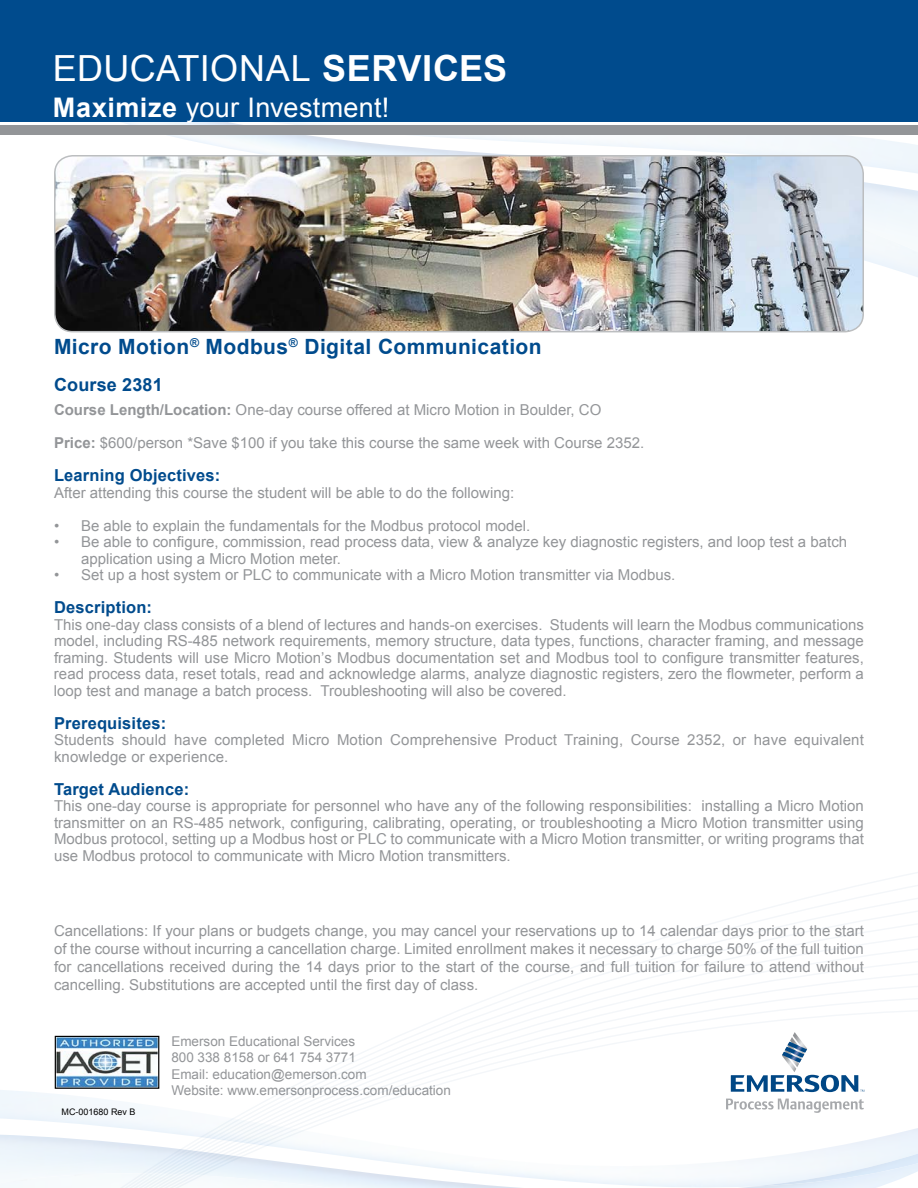
<style>
.page{position:relative;width:918px;height:1188px;background:#fff}
.page>*{position:absolute;margin:0;border:0;box-sizing:border-box;transform-origin:0 0}
.t1{font:36px "Arial";letter-spacing:.01em;color:#fff}
.t2{font:27px "Arial";letter-spacing:.01em;color:#fff}
.t3{font:700 21px "Arial";letter-spacing:.02em;color:#004b8d}
.t4{font:700 18px "Arial";letter-spacing:.01em;color:#004b8d}
.t5{font:700 16.5px "Arial";letter-spacing:.01em;color:#004b8d}
.t6{font:15px/16.5px "Arial";color:#939598;text-align:justify}
.t7{font:13.5px/16.5px "Arial";color:#939598}
.t8{font:9px "Arial";color:#000}
.s1{font-weight:700}
</style>
<div class="page">
<div style="left:0;top:0;width:918px;height:122px;background:#004b8d"></div>
<svg style="left:0;top:896px;width:918px;height:292px"></svg>
<div style="left:0;top:125px;width:918px;height:9px;background:#939598"></div>
<img style="left:55px;top:156px;width:808px;height:176px">
<div style="left:54px;top:155px;width:810px;height:177px;border:2px solid #bcbec0;border-radius:18px"></div>
<h1 class="t1" style="left:53px;top:43px;width:456px">EDUCATIONAL <span class="s1">SERVICES</span></h1>
<h2 class="t2" style="left:53px;top:89px;width:338px"><span class="s1">Maximize</span> your Investment!</h2>
<h3 class="t3" style="left:54px;top:332px;width:489px">Micro Motion<sup>®</sup> Modbus<sup>®</sup> Digital Communication</h3>
<p class="t4" style="left:54px;top:372px;width:110px">Course 2381</p>
<p class="t6" style="left:54px;top:401px;width:549px"><span class="s1">Course Length/Location:</span> One-day course offered at Micro Motion in Boulder, CO</p>
<p class="t6" style="left:54px;top:434px;width:592px"><span class="s1">Price:</span> $600/person *Save $100 if you take this course the same week with Course 2352.</p>
<p class="t5" style="left:54px;top:464px;width:168px">Learning Objectives:</p>
<p class="t6" style="left:54px;top:484px;width:462px">After attending this course the student will be able to do the following:</p>
<p class="t6" style="left:54px;top:517px;width:478px">• Be able to explain the fundamentals for the Modbus protocol model.</p>
<p class="t6" style="left:81px;top:533px;width:768px;text-indent:-27px">• Be able to configure, commission, read process data, view &amp; analyze key diagnostic registers, and loop test a batch application using a Micro Motion meter.</p>
<p class="t6" style="left:54px;top:566px;width:623px">• Set up a host system or PLC to communicate with a Micro Motion transmitter via Modbus.</p>
<p class="t5" style="left:54px;top:596px;width:100px">Description:</p>
<p class="t6" style="left:54px;top:616px;width:812px">This one-day class consists of a blend of lectures and hands-on exercises. Students will learn the Modbus communications model, including RS-485 network requirements, memory structure, data types, functions, character framing, and message framing. Students will use Micro Motion’s Modbus documentation set and Modbus tool to configure transmitter features, read process data, reset totals, read and acknowledge alarms, analyze diagnostic registers, zero the flowmeter, perform a loop test and manage a batch process. Troubleshooting will also be covered.</p>
<p class="t5" style="left:54px;top:711px;width:114px">Prerequisites:</p>
<p class="t6" style="left:54px;top:731px;width:811px">Students should have completed Micro Motion Comprehensive Product Training, Course 2352, or have equivalent knowledge or experience.</p>
<p class="t5" style="left:54px;top:777px;width:137px">Target Audience:</p>
<p class="t6" style="left:54px;top:797px;width:812px">This one-day course is appropriate for personnel who have any of the following responsibilities: installing a Micro Motion transmitter on an RS-485 network, configuring, calibrating, operating, or troubleshooting a Micro Motion transmitter using Modbus protocol, setting up a Modbus host or PLC to communicate with a Micro Motion transmitter, or writing programs that use Modbus protocol to communicate with Micro Motion transmitters.</p>
<p class="t6" style="left:54px;top:921px;width:811px;line-height:18px">Cancellations: If your plans or budgets change, you may cancel your reservations up to 14 calendar days prior to the start of the course without incurring a cancellation charge. Limited enrollment makes it necessary to charge 50% of the full tuition for cancellations received during the 14 days prior to the start of the course, and full tuition for failure to attend without cancelling. Substitutions are accepted until the first day of class.</p>
<p class="t8" style="left:62px;top:1105px;width:76px">MC-001680 Rev B</p>
<p class="t7" style="left:171px;top:1033px;width:281px">Emerson Educational Services<br>800 338 8158 or 641 754 3771<br>Email: education@emerson.com<br>Website: www.emersonprocess.com/education</p>
</div>
